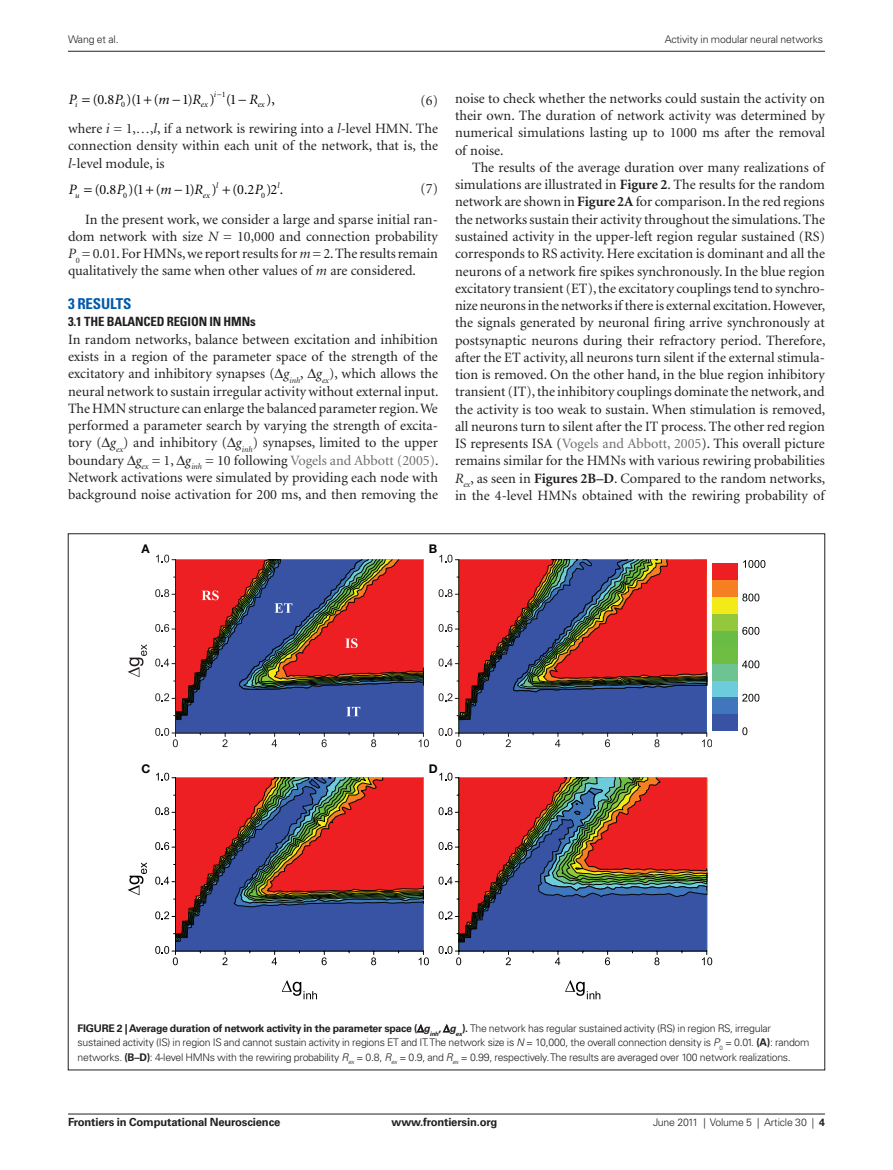
<style>
.page{position:relative;width:893px;height:1170px;background:#fff}
.page>*{position:absolute;margin:0;border:0;box-sizing:border-box;transform-origin:0 0}
.t1{font:700 condensed 15px "Univers";letter-spacing:-.01em;color:#015aaa}
.t2{font:14.25px/17.2px "Minion";color:#231f20;text-align:justify}
.t3{font:14.25px "Minion";color:#000}
.t4{font:italic 14.25px "Minion";color:#000}
.t5{font:700 condensed 12.75px "Univers";letter-spacing:-.01em;color:#231f20}
.t6{font:700 12px "Helvetica Neue";color:#040503}
.t7{font:700 11.25px "Univers";letter-spacing:-.015em;color:#231f20}
.t8{font:300 10.5px/14.2px "Univers";letter-spacing:-.025em;color:#231f20}
.t9{font:italic 8.25px "Minion";color:#000}
.t10{font:8.25px "Minion";color:#000}
.s1{font-style:normal}
.s2{font-style:italic}
.s3{color:#6c6d70}
.s4{font-weight:700}
.s5{font-weight:700;font-style:italic}
</style>
<div class="page">
<div style="left:176px;top:719px;width:247px;height:13px;background:#3853a3"></div>
<div style="left:459px;top:720px;width:248px;height:12px;background:#3853a3"></div>
<hr style="left:175px;top:559px;width:1px;height:174px;background:#231f20">
<hr style="left:175px;top:732px;width:248px;height:1px;background:#231f20">
<svg style="left:419px;top:733px;width:10px;height:14px"></svg>
<svg style="left:371px;top:733px;width:5px;height:14px"></svg>
<svg style="left:322px;top:733px;width:5px;height:14px"></svg>
<svg style="left:272px;top:733px;width:5px;height:14px"></svg>
<svg style="left:222px;top:733px;width:5px;height:14px"></svg>
<svg style="left:155px;top:728px;width:23px;height:19px"></svg>
<svg style="left:128px;top:644px;width:19px;height:33px"></svg>
<svg style="left:155px;top:554px;width:269px;height:165px;background:#905066"></svg>
<hr style="left:458px;top:559px;width:1px;height:174px;background:#231f20">
<svg style="left:439px;top:554px;width:268px;height:166px;background:#994d5d"></svg>
<hr style="left:459px;top:732px;width:248px;height:1px;background:#231f20">
<svg style="left:702px;top:733px;width:10px;height:14px"></svg>
<svg style="left:654px;top:733px;width:5px;height:14px"></svg>
<svg style="left:605px;top:733px;width:5px;height:14px"></svg>
<svg style="left:555px;top:733px;width:5px;height:14px"></svg>
<svg style="left:506px;top:733px;width:5px;height:14px"></svg>
<svg style="left:439px;top:728px;width:22px;height:19px"></svg>
<div style="left:712px;top:714px;width:26px;height:16px;background:#3853a3"></div>
<div style="left:712px;top:697px;width:26px;height:17px;background:#4077bc"></div>
<div style="left:712px;top:680px;width:26px;height:17px;background:#6dccdc"></div>
<div style="left:712px;top:663px;width:26px;height:17px;background:#6dc492"></div>
<div style="left:712px;top:647px;width:26px;height:16px;background:#6fbe44"></div>
<div style="left:712px;top:630px;width:26px;height:17px;background:#69bd45"></div>
<div style="left:712px;top:613px;width:26px;height:17px;background:#93c83d"></div>
<div style="left:712px;top:597px;width:26px;height:16px;background:#f2eb17"></div>
<div style="left:712px;top:580px;width:26px;height:17px;background:#f57f21"></div>
<div style="left:712px;top:563px;width:26px;height:17px;background:#ee1f23"></div>
<svg style="left:742px;top:727px;width:5px;height:8px"></svg>
<svg style="left:742px;top:693px;width:17px;height:8px"></svg>
<svg style="left:742px;top:660px;width:17px;height:8px"></svg>
<svg style="left:742px;top:627px;width:17px;height:7px"></svg>
<svg style="left:742px;top:593px;width:17px;height:8px"></svg>
<svg style="left:743px;top:560px;width:22px;height:8px"></svg>
<svg style="left:155px;top:772px;width:274px;height:193px"></svg>
<svg style="left:128px;top:862px;width:19px;height:33px"></svg>
<svg style="left:282px;top:980px;width:35px;height:19px"></svg>
<svg style="left:439px;top:772px;width:273px;height:193px"></svg>
<svg style="left:565px;top:980px;width:35px;height:19px"></svg>
<svg style="left:417px;top:1023px;width:8px;height:9px"></svg>
<svg style="left:443px;top:1023px;width:8px;height:9px"></svg>
<hr style="left:68px;top:51px;width:757px;height:1px;background:#231f20">
<hr style="left:68px;top:1113px;width:757px;height:1px;background:#231f20">
<p class="t8" style="left:68px;top:32px;width:52px">Wang et al.</p>
<p class="t8" style="left:665px;top:32px;width:160px">Activity in modular neural networks</p>
<p class="t9" style="left:214px;top:91px;width:13px">i−<span class="s1">1</span></p>
<p class="t3" style="left:93px;top:92px;width:51px">( .08 )(1</p>
<p class="t3" style="left:188px;top:92px;width:51px">) )(1</p>
<p class="t3" style="left:266px;top:92px;width:10px">),</p>
<p class="t3" style="left:154px;top:92px;width:56px">(<span class="s2">m</span>−1<span class="s2">R</span> <sub>x</sub></p>
<p class="t4" style="left:249px;top:92px;width:10px">R</p>
<p class="t4" style="left:69px;top:92px;width:9px">P</p>
<p class="t4" style="left:115px;top:92px;width:9px">P</p>
<p class="t9" style="left:75px;top:101px;width:4px">i</p>
<p class="t9" style="left:201px;top:101px;width:5px">e</p>
<p class="t2" style="left:68px;top:87px;width:372px;line-height:27.8px;text-align:right">(6)<br>where <span class="s2">i</span> = 1, ,<span class="s2">l</span>, if a network is rewiring into a <span class="s2">l</span>-level HMN. The</p>
<p class="t2" style="left:68px;top:138px;width:371px">connection density within each unit of the network, that is, the <span class="s2">l</span>-level module, is</p>
<p class="t4" style="left:69px;top:183px;width:9px">P</p>
<p class="t4" style="left:117px;top:183px;width:9px">P</p>
<p class="t9" style="left:75px;top:191px;width:6px">u</p>
<p class="t9" style="left:203px;top:191px;width:5px">e</p>
<p class="t9" style="left:239px;top:101px;width:28px">− ex</p>
<p class="t10" style="left:121px;top:101px;width:5px">0</p>
<p class="t9" style="left:216px;top:181px;width:4px">l</p>
<p class="t9" style="left:277px;top:181px;width:4px">l</p>
<p class="t2" style="left:85px;top:173px;width:354px;line-height:30.8px;text-align:right">(7)<br>In the present work, we consider a large and sparse initial ran-</p>
<p class="t2" style="left:68px;top:228px;width:371px">dom network with size <span class="s2">N</span> = 10,000 and connection probability <span class="s2">P</span><sub>0</sub> = 0.01. For HMNs, we report results for <span class="s2">m</span>= 2. The results remain qualitatively the same when other values of <span class="s2">m</span> are considered.</p>
<p class="t1" style="left:68px;top:294px;width:65px">3 RESULTS</p>
<p class="t5" style="left:68px;top:314px;width:189px">3.1 THE BALANCED REGION IN HMNS</p>
<p class="t2" style="left:68px;top:331px;width:372px">In random networks, balance between excitation and inhibition exists in a region of the parameter space of the strength of the excitatory and inhibitory synapses (∆<span class="s2">g</span><sub>inh</sub>, ∆<span class="s2">g</span><sub>ex</sub>), which allows the neural network to sustain irregular activity without external input.<br>The HMN structure can enlarge the balanced parameter region. We performed a parameter search by varying the strength of excita&shy;tory (∆<span class="s2">g</span><sub>ex</sub>) and inhibitory (∆<span class="s2">g</span><sub>inh</sub>) synapses, limited to the upper boundary ∆<span class="s2">g</span><sub>ex</sub> = 1, ∆<span class="s2">g</span><sub>inh</sub> = 10 following <span class="s3">Vogels and Abbott (2005)</span>.<br>Network activations were simulated by providing each node with background noise activation for 200 ms, and then removing the</p>
<p class="t3" style="left:95px;top:183px;width:51px">( .08 )(1</p>
<p class="t3" style="left:190px;top:183px;width:7px">)</p>
<p class="t3" style="left:156px;top:183px;width:129px">(<span class="s2">m</span>−1 <span class="s2">R</span> <sub>x</sub>) (02. <span class="s2">P</span> )2 .</p>
<p class="t10" style="left:123px;top:191px;width:5px">0</p>
<p class="t10" style="left:261px;top:191px;width:5px">0</p>
<p class="t6" style="left:141px;top:541px;width:10px">A</p>
<p class="t6" style="left:429px;top:541px;width:10px">B</p>
<p class="t2" style="left:455px;top:90px;width:371px">noise to check whether the networks could sustain the activity on their own. The duration of network activity was determined by numerical simulations lasting up to 1000 ms after the removal of noise.</p>
<p class="t2" style="left:455px;top:159px;width:372px;text-indent:17px">The results of the average duration over many realizations of simulations are illustrated in <span class="s4">Figure 2</span>. The results for the random network are shown in <span class="s4">Figure 2A</span> for comparison. In the red regions the networks sustain their activity throughout the simulations. The sustained activity in the upper-left region regular sustained (RS) corresponds to RS activity. Here excitation is dominant and all the neurons of a network fire spikes synchronously. In the blue region excitatory transient (ET), the excitatory couplings tend to synchro&shy;nize neurons in the networks if there is external excitation. However, the signals generated by neuronal firing arrive synchronously at postsynaptic neurons during their refractory period. Therefore, after the ET activity, all neurons turn silent if the external stimula&shy;tion is removed. On the other hand, in the blue region inhibitory transient (IT), the inhibitory couplings dominate the network, and the activity is too weak to sustain. When stimulation is removed, all neurons turn to silent after the IT process. The other red region IS represents ISA (<span class="s3">Vogels and Abbott, 2005</span>). This overall picture remains similar for the HMNs with various rewiring probabilities <span class="s2">R</span><sub>ex</sub>, as seen in <span class="s4">Figures 2B–D</span>. Compared to the random networks, in the 4-level HMNs obtained with the rewiring probability of</p>
<p class="t6" style="left:141px;top:761px;width:10px">C</p>
<p class="t6" style="left:429px;top:761px;width:10px">D</p>
<p class="t8" style="left:78px;top:1021px;width:733px"><span class="s4">Figure 2 | Average duration of network activity in the parameter space (</span>∆<span class="s5">g</span><sub>inh</sub><span class="s4">,</span> ∆<span class="s5">g</span><sub>ex</sub><span class="s4">).</span> The network has regular sustained activity (RS) in region RS, irregular sustained activity (IS) in region IS and cannot sustain activity in regions ET and IT. The network size is <span class="s2">N</span> = 10,000, the overall connection density is <span class="s2">P</span><sub>0</sub> = 0.01. <span class="s4">(A)</span>: random networks. <span class="s4">(B–D)</span>: 4-level HMNs with the rewiring probability <span class="s2">R</span><sub>ex</sub> = 0.8, <span class="s2">R</span><sub>ex</sub> = 0.9, and <span class="s2">R</span><sub>ex</sub> = 0.99, respectively. The results are averaged over 100 network realizations.</p>
<p class="t7" style="left:68px;top:1115px;width:214px">Frontiers in Computational Neuroscience</p>
<p class="t7" style="left:392px;top:1115px;width:107px">www.frontiersin.org</p>
<p class="t8" style="left:653px;top:1115px;width:173px">June 2011 | Volume 5 | Article 30 | <span class="s4">4</span></p>
</div>
